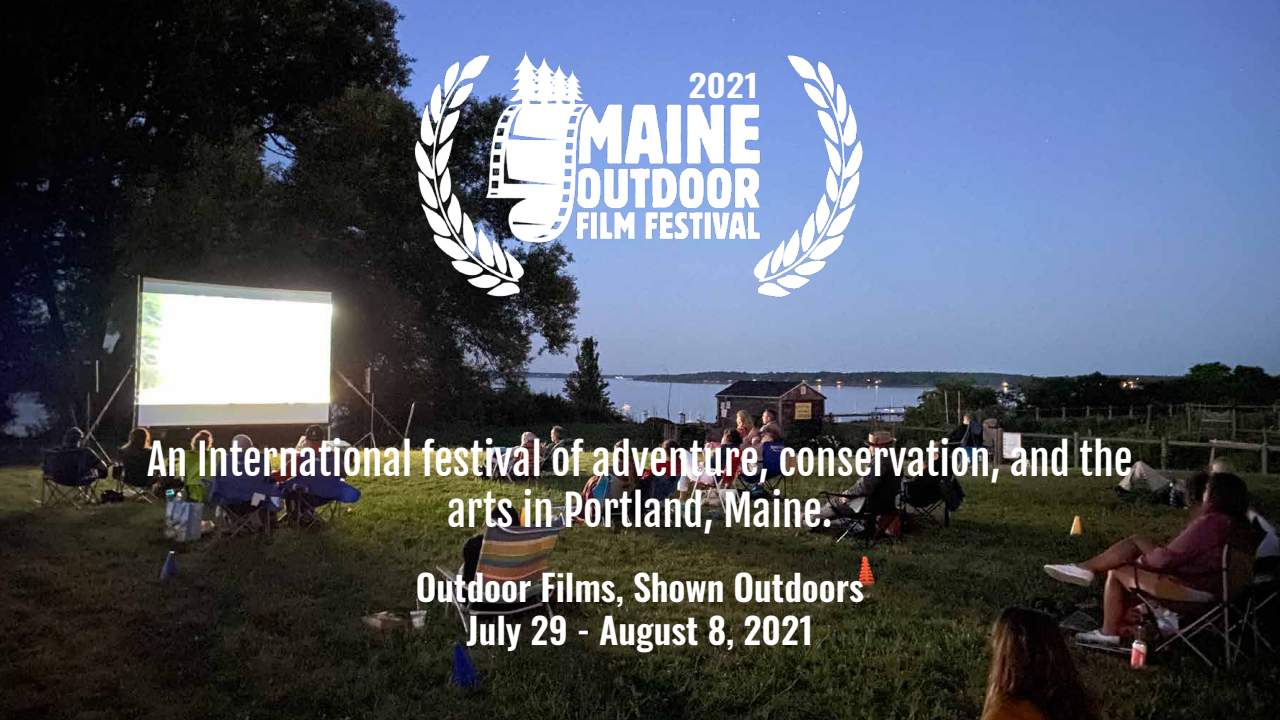
<style>
.page{position:relative;width:1280px;height:720px;background:#fff}
.page>*{position:absolute;margin:0;border:0;box-sizing:border-box;transform-origin:0 0}
.t1{font:42px/50.4px "Fjalla One";color:#fff;text-align:center}
.t2{font:36px/43.2px "Oswald";color:#fff;text-align:center}
.t3{font:31px "Oswald";color:#fff;scale:1.16 1}
</style>
<div class="page">
<img style="left:0;top:0;width:1280px;height:720px">
<img style="left:406px;top:45px;width:468px;height:260px">
<p class="t3" style="left:688px;top:58px;width:62px">2021</p>
<p class="t1" style="left:147px;top:434px;width:987px">An International festival of adventure, conservation, and the arts in Portland, Maine.</p>
<p class="t2" style="left:416px;top:562px;width:450px">Outdoor Films, Shown Outdoors<br>July 29 - August 8, 2021</p>
</div>
